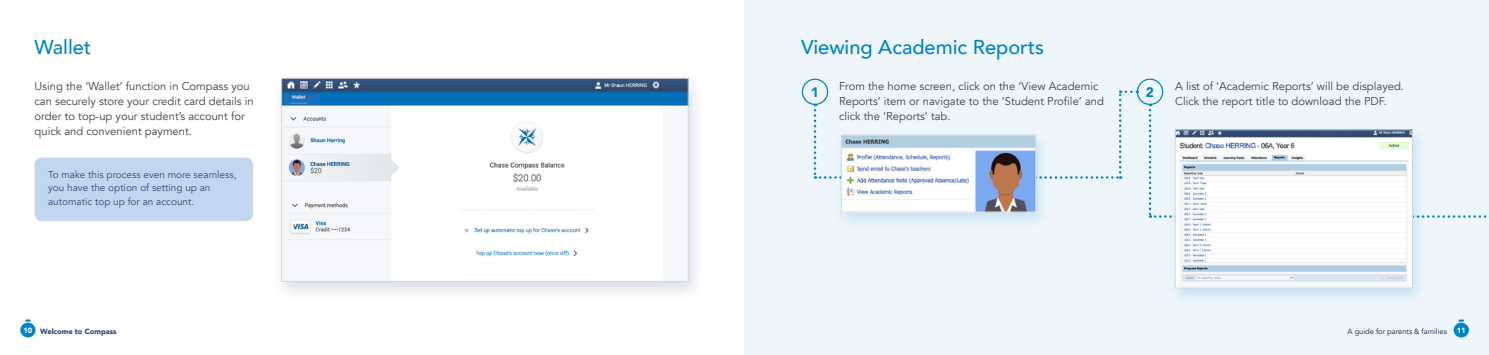
<style>
.page{position:relative;width:1489px;height:355px;background:#fff}
.page>*{position:absolute;margin:0;border:0;box-sizing:border-box;transform-origin:0 0}
.t1{font:500 20px "Avenir";color:#0085ca}
.t2{font:900 13.75px "Avenir";color:#0085ca}
.t3{font:11.25px/15px "Avenir";color:#414042}
.t4{font:10px/13.8px "Avenir";color:#384a7c}
.t5{font:7.5px "Avenir";color:#13233d}
.t6{font:900 7.5px "Avenir";color:#233e73}
.t7{font:900 7.5px "Avenir";color:#fff}
</style>
<div class="page">
<div style="left:744px;top:0;width:744px;height:354px;background:#eef6fc"></div>
<svg style="left:813px;top:90px;width:323px;height:88px"></svg>
<svg style="left:1148px;top:104px;width:341px;height:113px"></svg>
<div style="left:35px;top:157px;width:218px;height:64px;background:#c1d6ef;border-radius:7px"></div>
<div style="left:271px;top:72px;width:434px;height:230px;background:#233e73;opacity:.18"></div>
<img style="left:283px;top:80px;width:403px;height:199px">
<div style="left:281px;top:78px;width:407px;height:203px;border:1px solid #d7d7d8"></div>
<div style="left:1166px;top:124px;width:261px;height:181px;background:#0085ca;opacity:.18"></div>
<img style="left:1177px;top:131px;width:233px;height:155px">
<div style="left:1175px;top:129px;width:237px;height:159px;border:1px solid #d7d7d8"></div>
<div style="left:832px;top:129px;width:218px;height:101px;background:#0085ca;opacity:.18"></div>
<img style="left:843px;top:136px;width:190px;height:74px">
<div style="left:841px;top:134px;width:194px;height:78px;border:1px solid #d7d7d8"></div>
<div style="left:801px;top:78px;width:27px;height:27px;border:1px solid #0085ca;border-radius:50%"></div>
<div style="left:1136px;top:78px;width:27px;height:27px;border:1px solid #0085ca;border-radius:50%"></div>
<svg style="left:20px;top:319px;width:16px;height:18px"></svg>
<svg style="left:1453px;top:319px;width:15px;height:18px"></svg>
<h1 class="t1" style="left:35px;top:30px;width:58px">Wallet</h1>
<h1 class="t1" style="left:801px;top:30px;width:244px">Viewing Academic Reports</h1>
<p class="t2" style="left:811px;top:81px;width:10px">1</p>
<p class="t2" style="left:1145px;top:81px;width:10px">2</p>
<p class="t3" style="left:839px;top:78px;width:266px">From the home screen, click on the ‘View Academic<br>Reports’ item or navigate to the ‘Student Profile’ and click the ‘Reports’ tab.</p>
<p class="t3" style="left:1175px;top:78px;width:230px">A list of ‘Academic Reports’ will be displayed.<br>Click the report title to download the PDF.</p>
<p class="t3" style="left:35px;top:78px;width:221px">Using the ‘Wallet’ function in Compass you can securely store your credit card details in order to top-up your student’s account for quick and convenient payment.</p>
<p class="t4" style="left:48px;top:167px;width:190px">To make this process even more seamless, you have the option of setting up an automatic top up for an account.</p>
<p class="t6" style="left:23px;top:324px;width:95px"><sup>10</sup> Welcome to Compass</p>
<p class="t5" style="left:1347px;top:326px;width:101px">A guide for parents &amp; families</p>
<p class="t7" style="left:1456px;top:323px;width:10px">11</p>
</div>
